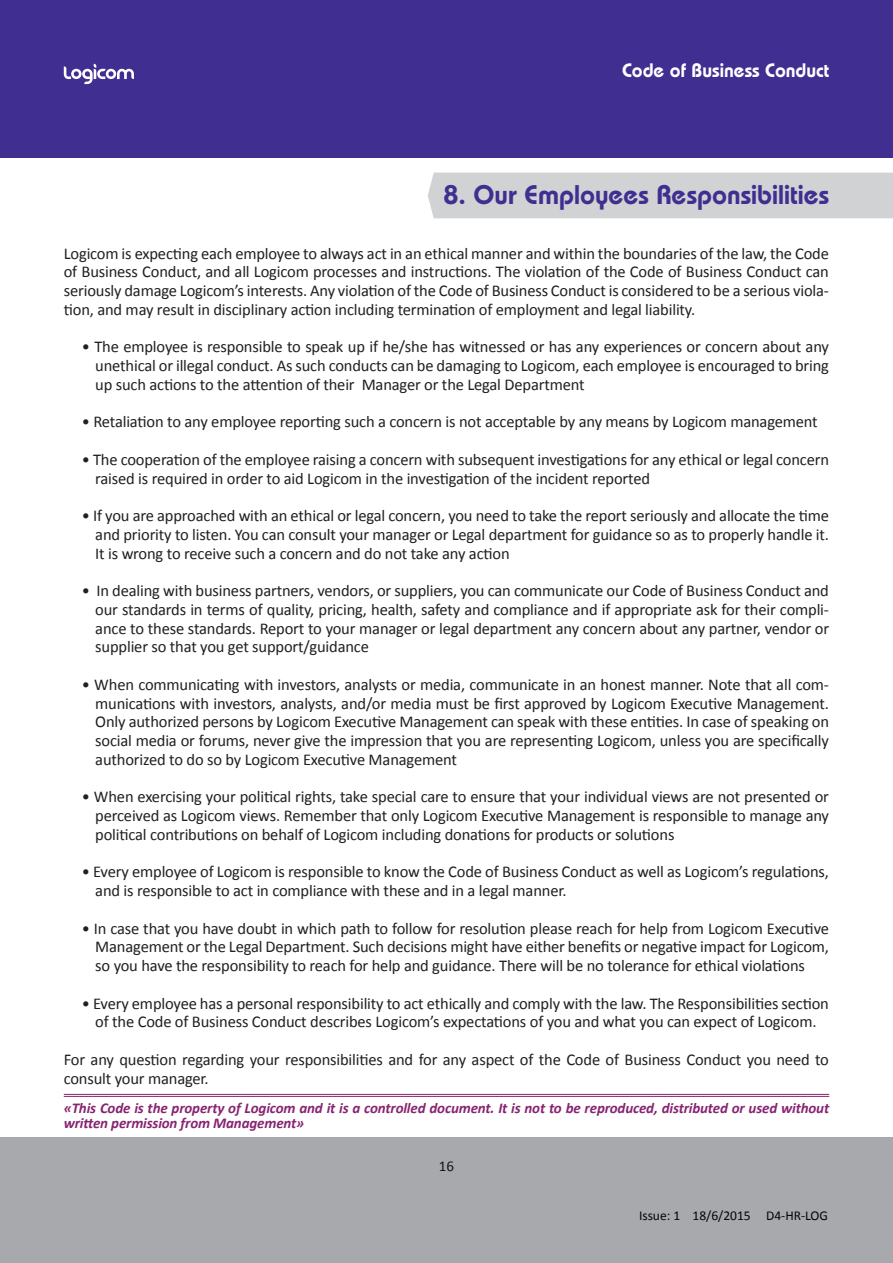
<style>
.page{position:relative;width:893px;height:1263px;background:#fff}
.page>*{position:absolute;margin:0;border:0;box-sizing:border-box;transform-origin:0 0}
.t1{font:600 27px "Bauhaus Std";color:#402e90}
.t2{font:600 19.5px "Bauhaus Std";color:#fff}
.t3{font:16.5px/18.8px "Calibri";letter-spacing:-.01em;color:#231f20;text-align:justify}
.t4{font:italic 700 15px/15px "Calibri";letter-spacing:-.01em;color:#882472}
.t5{font:15px "Calibri";color:#231f20}
.t6{font:13.5px "Calibri";color:#040503}
</style>
<div class="page">
<div style="left:0;top:0;width:893px;height:157px;background:#402e90"></div>
<div style="left:0;top:1137px;width:893px;height:126px;background:#a8a9ad"></div>
<svg style="left:64px;top:64px;width:70px;height:20px"></svg>
<div style="left:428px;top:173px;width:465px;height:45px;background:#d1d2d4"></div>
<hr style="left:64px;top:1094px;width:765px;height:1px;background:#882472">
<hr style="left:64px;top:1096px;width:765px;height:1px;background:#882472">
<p class="t2" style="left:622px;top:59px;width:209px">Code of Business Conduct</p>
<h1 class="t1" style="left:443px;top:178px;width:387px">8. Our Employees Responsibilities</h1>
<p class="t3" style="left:64px;top:243px;width:767px">Logicom is expecting each employee to always act in an ethical manner and within the boundaries of the law, the Code of Business Conduct, and all Logicom processes and instructions. The violation of the Code of Business Conduct can seriously damage Logicom’s interests. Any violation of the Code of Business Conduct is considered to be a serious viola&shy;tion, and may result in disciplinary action including termination of employment and legal liability.</p>
<p class="t3" style="left:95px;top:337px;width:735px;text-indent:-13px">• The employee is responsible to speak up if he/she has witnessed or has any experiences or concern about any unethical or illegal conduct. As such conducts can be damaging to Logicom, each employee is encouraged to bring up such actions to the attention of their Manager or the Legal Department</p>
<p class="t3" style="left:82px;top:412px;width:737px">• Retaliation to any employee reporting such a concern is not acceptable by any means by Logicom management</p>
<p class="t3" style="left:95px;top:449px;width:735px;text-indent:-13px">• The cooperation of the employee raising a concern with subsequent investigations for any ethical or legal concern raised is required in order to aid Logicom in the investigation of the incident reported</p>
<p class="t3" style="left:95px;top:505px;width:735px;text-indent:-13px">• If you are approached with an ethical or legal concern, you need to take the report seriously and allocate the time and priority to listen. You can consult your manager or Legal department for guidance so as to properly handle it.<br>It is wrong to receive such a concern and do not take any action</p>
<p class="t3" style="left:95px;top:580px;width:735px;text-indent:-13px">• In dealing with business partners, vendors, or suppliers, you can communicate our Code of Business Conduct and our standards in terms of quality, pricing, health, safety and compliance and if appropriate ask for their compli&shy;ance to these standards. Report to your manager or legal department any concern about any partner, vendor or supplier so that you get support/guidance</p>
<p class="t3" style="left:95px;top:674px;width:735px;text-indent:-13px">• When communicating with investors, analysts or media, communicate in an honest manner. Note that all com&shy;munications with investors, analysts, and/or media must be first approved by Logicom Executive Management.<br>Only authorized persons by Logicom Executive Management can speak with these entities. In case of speaking on social media or forums, never give the impression that you are representing Logicom, unless you are specifically authorized to do so by Logicom Executive Management</p>
<p class="t3" style="left:95px;top:787px;width:735px;text-indent:-13px">• When exercising your political rights, take special care to ensure that your individual views are not presented or perceived as Logicom views. Remember that only Logicom Executive Management is responsible to manage any political contributions on behalf of Logicom including donations for products or solutions</p>
<p class="t3" style="left:95px;top:862px;width:735px;text-indent:-13px">• Every employee of Logicom is responsible to know the Code of Business Conduct as well as Logicom’s regulations, and is responsible to act in compliance with these and in a legal manner.</p>
<p class="t3" style="left:95px;top:918px;width:735px;text-indent:-13px">• In case that you have doubt in which path to follow for resolution please reach for help from Logicom Executive Management or the Legal Department. Such decisions might have either benefits or negative impact for Logicom, so you have the responsibility to reach for help and guidance. There will be no tolerance for ethical violations</p>
<p class="t3" style="left:82px;top:993px;width:749px;text-align:center">• Every employee has a personal responsibility to act ethically and comply with the law. The Responsibilities section of the Code of Business Conduct describes Logicom’s expectations of you and what you can expect of Logicom.</p>
<p class="t3" style="left:64px;top:1049px;width:767px">For any question regarding your responsibilities and for any aspect of the Code of Business Conduct you need to consult your manager.</p>
<p class="t4" style="left:64px;top:1100px;width:767px">«This Code is the property of Logicom and it is a controlled document. It is not to be reproduced, distributed or used without written permission from Management»</p>
<p class="t5" style="left:439px;top:1157px;width:17px">16</p>
<p class="t6" style="left:639px;top:1207px;width:191px">Issue: 1 18/6/2015 D4-HR-LOG</p>
</div>
